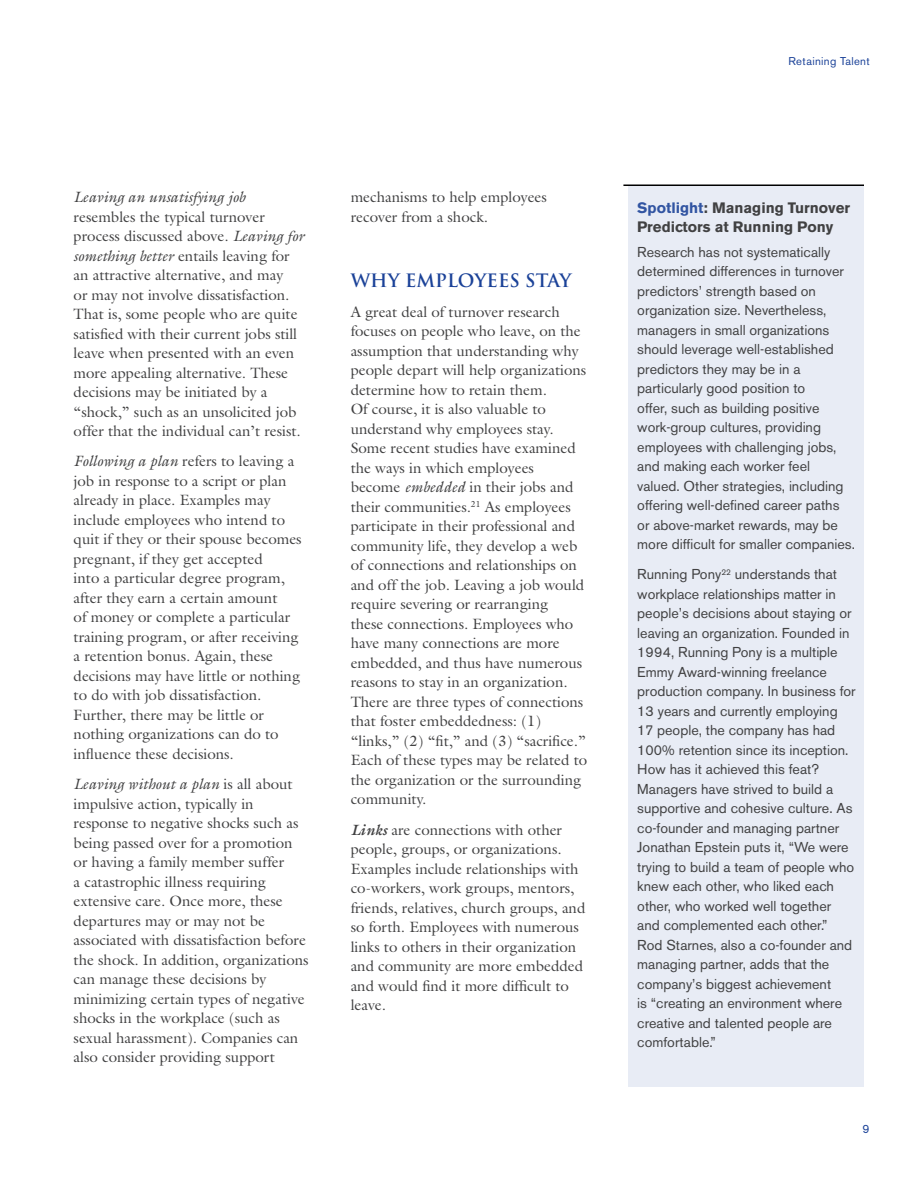
<style>
.page{position:relative;width:918px;height:1188px;background:#fff}
.page>*{position:absolute;margin:0;border:0;box-sizing:border-box;transform-origin:0 0}
.t1{font:700 18px "Trajan";color:#1b4298}
.t2{font:15px/19.5px "Galliard";color:#414142}
.t3{font:700 15px/19.5px "Akzidenz Grotesk BE";color:#414142}
.t4{font:italic 15px "Galliard";color:#414142}
.t5{font:14.25px/19.5px "Akzidenz Grotesk BE";color:#414142}
.t6{font:12px "Akzidenz Grotesk BE";color:#1b4298}
.t7{font:11.25px "Akzidenz Grotesk BE";color:#1b4298}
.s1{font-style:italic}
.s2{font-weight:700;font-style:italic}
.s3{color:#3255a2}
</style>
<div class="page">
<div style="left:628px;top:185px;width:236px;height:902px;background:#e8ecf5"></div>
<hr style="left:623px;top:184px;width:241px;height:2px;background:#000">
<p class="t4" style="left:74px;top:188px;width:173px">Leaving an unsatisfying job</p>
<p class="t2" style="left:74px;top:207px;width:232px">resembles the typical turnover process discussed above. <span class="s1">Leaving for something better</span> entails leaving for an attractive alternative, and may<br>or may not involve dissatisfaction.<br>That is, some people who are quite satisfied with their current jobs still leave when presented with an even more appealing alternative. These decisions may be initiated by a “shock,” such as an unsolicited job offer that the individual can’t resist.</p>
<p class="t2" style="left:74px;top:451px;width:229px"><span class="s1">Following a plan</span> refers to leaving a job in response to a script or plan already in place. Examples may include employees who intend to quit if they or their spouse becomes pregnant, if they get accepted<br>into a particular degree program, after they earn a certain amount<br>of money or complete a particular training program, or after receiving a retention bonus. Again, these decisions may have little or nothing to do with job dissatisfaction.<br>Further, there may be little or nothing organizations can do to influence these decisions.</p>
<p class="t2" style="left:74px;top:774px;width:237px"><span class="s1">Leaving without a plan</span> is all about impulsive action, typically in response to negative shocks such as being passed over for a promotion or having a family member suffer<br>a catastrophic illness requiring extensive care. Once more, these departures may or may not be associated with dissatisfaction before the shock. In addition, organizations can manage these decisions by minimizing certain types of negative shocks in the workplace (such as sexual harassment). Companies can also consider providing support</p>
<p class="t2" style="left:351px;top:187px;width:198px">mechanisms to help employees recover from a shock.</p>
<p class="t1" style="left:351px;top:269px;width:222px">WHY EMPLOYEES STAY</p>
<p class="t2" style="left:351px;top:302px;width:238px">A great deal of turnover research focuses on people who leave, on the assumption that understanding why people depart will help organizations determine how to retain them.<br>Of course, it is also valuable to understand why employees stay.<br>Some recent studies have examined the ways in which employees become <span class="s1">embedded</span> in their jobs and their communities.<sup>21</sup> As employees participate in their professional and community life, they develop a web of connections and relationships on and off the job. Leaving a job would require severing or rearranging<br>these connections. Employees who have many connections are more embedded, and thus have numerous reasons to stay in an organization.<br>There are three types of connections that foster embeddedness: (1) “links,” (2) “fit,” and (3) “sacrifice.” Each of these types may be related to the organization or the surrounding community.</p>
<p class="t2" style="left:351px;top:820px;width:236px"><span class="s2">Links</span> are connections with other people, groups, or organizations.<br>Examples include relationships with co-workers, work groups, mentors, friends, relatives, church groups, and so forth. Employees with numerous links to others in their organization and community are more embedded and would find it more difficult to leave.</p>
<p class="t7" style="left:788px;top:55px;width:83px">Retaining Talent</p>
<p class="t3" style="left:637px;top:198px;width:214px"><span class="s3">Spotlight</span>: Managing Turnover<br>Predictors at Running Pony</p>
<p class="t5" style="left:637px;top:242px;width:219px">Research has not systematically determined differences in turnover predictors’ strength based on organization size. Nevertheless, managers in small organizations should leverage well-established predictors they may be in a particularly good position to<br>offer, such as building positive work-group cultures, providing employees with challenging jobs, and making each worker feel valued. Other strategies, including offering well-defined career paths or above-market rewards, may be more difficult for smaller companies.</p>
<p class="t5" style="left:637px;top:565px;width:220px">Running Pony<sup>22</sup> understands that workplace relationships matter in people’s decisions about staying or leaving an organization. Founded in<br>1994, Running Pony is a multiple<br>Emmy Award-winning freelance production company. In business for<br>13 years and currently employing<br>17 people, the company has had<br>100% retention since its inception.<br>How has it achieved this feat?<br>Managers have strived to build a supportive and cohesive culture. As co-founder and managing partner<br>Jonathan Epstein puts it, “We were trying to build a team of people who knew each other, who liked each other, who worked well together and complemented each other.”<br>Rod Starnes, also a co-founder and managing partner, adds that the company’s biggest achievement<br>is “creating an environment where creative and talented people are comfortable.”</p>
<p class="t6" style="left:863px;top:1121px;width:8px">9</p>
</div>
